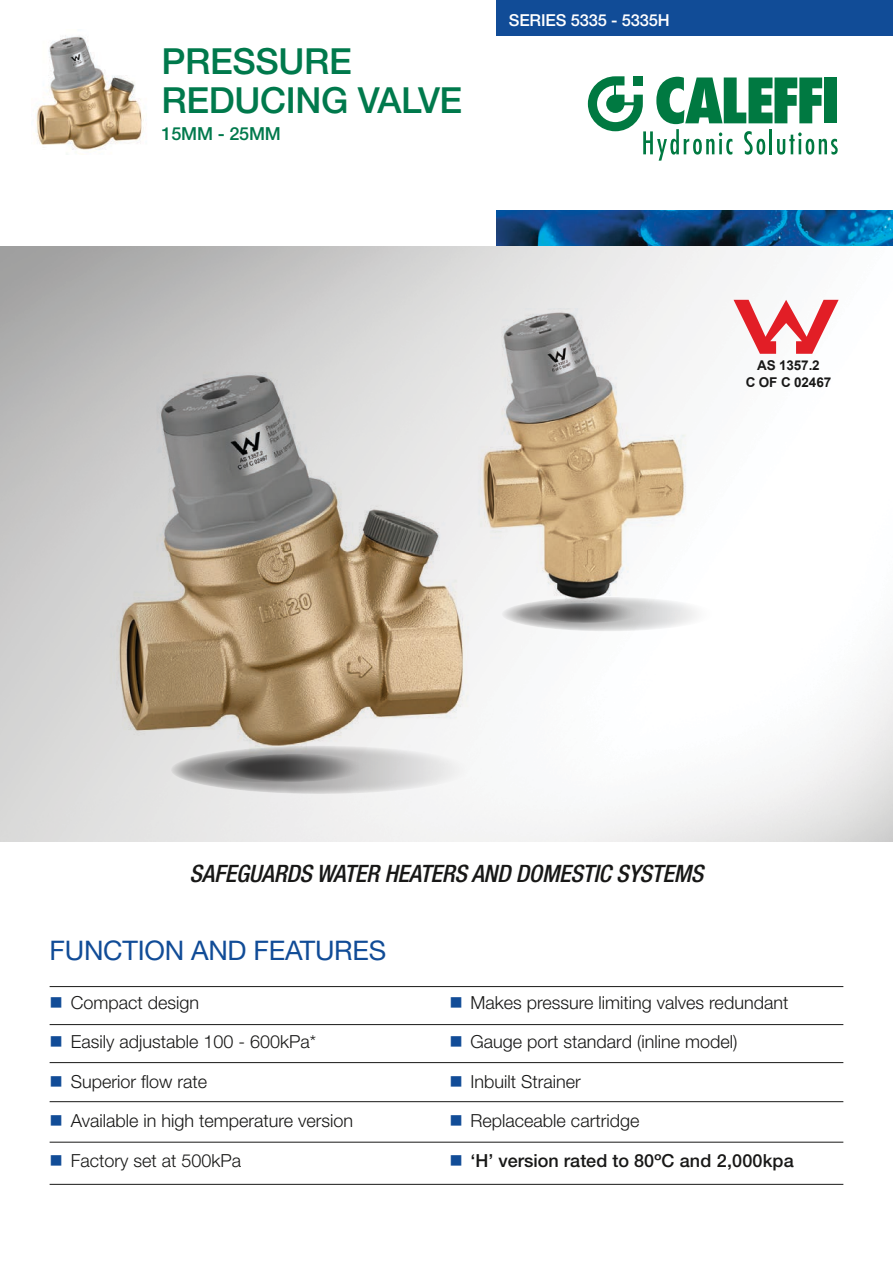
<style>
.page{position:relative;width:893px;height:1263px;background:#fff}
.page>*{position:absolute;margin:0;border:0;box-sizing:border-box;transform-origin:0 0}
.t1{font:500 36px/39px "Helvetica Neue LT Std";letter-spacing:-.01em;color:#00794c}
.t2{font:27px "Helvetica Neue LT Std";letter-spacing:-.01em;color:#114c97}
.t3{font:italic 500 condensed 24px "Helvetica Neue LT Std";letter-spacing:-.01em;color:#181817}
.t4{font:300 18px "Helvetica Neue LT Std";color:#181817}
.t5{font:500 18px "Helvetica Neue LT Std";letter-spacing:.01em;color:#181817}
.t6{font:500 18px "Helvetica Neue LT Std";letter-spacing:-.01em;color:#00794c}
.t7{font:500 16.5px "Helvetica Neue LT Std";letter-spacing:-.01em;color:#fff}
.t8{font:700 13.5px/16.2px "Arial";letter-spacing:-.01em;color:#181817;text-align:center}
.t9{font:500 12.75px/14.2px "Helvetica Neue LT Com";color:#181817;text-align:center}
.s1{color:#114c97}
</style>
<div class="page">
<svg style="left:588px;top:76px;width:250px;height:85px"></svg>
<div style="left:496px;top:0;width:397px;height:35px;background:#114c97"></div>
<hr style="left:50px;top:986px;width:793px;height:1px;background:#181817">
<hr style="left:50px;top:1024px;width:793px;height:1px;background:#181817">
<hr style="left:50px;top:1062px;width:793px;height:1px;background:#181817">
<hr style="left:50px;top:1101px;width:793px;height:1px;background:#181817">
<hr style="left:50px;top:1142px;width:793px;height:1px;background:#181817">
<hr style="left:50px;top:1184px;width:793px;height:1px;background:#181817">
<svg style="left:733px;top:300px;width:106px;height:54px"></svg>
<img style="left:467px;top:308px;width:227px;height:316px">
<svg style="left:171px;top:746px;width:299px;height:48px;background:#cacaca"></svg>
<svg style="left:191px;top:755px;width:169px;height:27px"></svg>
<svg style="left:224px;top:754px;width:139px;height:28px;background:#696868"></svg>
<svg style="left:502px;top:597px;width:212px;height:34px"></svg>
<svg style="left:516px;top:603px;width:120px;height:20px"></svg>
<svg style="left:540px;top:603px;width:98px;height:20px;background:#7d7d7d"></svg>
<img style="left:34px;top:35px;width:110px;height:120px">
<img style="left:496px;top:210px;width:397px;height:36px">
<img style="left:99px;top:350px;width:388px;height:415px">
<h1 class="t1" style="left:162px;top:41px;width:302px">PRESSURE<br>REDUCING VALVE</h1>
<p class="t6" style="left:162px;top:122px;width:121px">15MM - 25MM</p>
<p class="t7" style="left:509px;top:10px;width:162px">SERIES 5335 - 5335H</p>
<p class="t8" style="left:746px;top:358px;width:87px">AS 1357.2<br>C of C 02467</p>
<p class="t9" style="left:750px;top:362px;width:78px">AS 4032.1<br>C of C 02466</p>
<h3 class="t3" style="left:190px;top:859px;width:516px">SAFEGUARDS WATER HEATERS AND DOMESTIC SYSTEMS</h3>
<h2 class="t2" style="left:50px;top:934px;width:338px">FUNCTION AND FEATURES</h2>
<p class="t4" style="left:50px;top:991px;width:151px"><span class="s1">■</span> Compact design</p>
<p class="t4" style="left:449px;top:991px;width:340px"><span class="s1">■</span> Makes pressure limiting valves redundant</p>
<p class="t4" style="left:50px;top:1031px;width:268px"><span class="s1">■</span> Easily adjustable 100 - 600kPa*</p>
<p class="t4" style="left:449px;top:1031px;width:290px"><span class="s1">■</span> Gauge port standard (inline model)</p>
<p class="t4" style="left:50px;top:1070px;width:159px"><span class="s1">■</span> Superior flow rate</p>
<p class="t4" style="left:449px;top:1070px;width:133px"><span class="s1">■</span> Inbuilt Strainer</p>
<p class="t4" style="left:50px;top:1110px;width:305px"><span class="s1">■</span> Available in high temperature version</p>
<p class="t4" style="left:449px;top:1110px;width:192px"><span class="s1">■</span> Replaceable cartridge</p>
<p class="t4" style="left:50px;top:1149px;width:193px"><span class="s1">■</span> Factory set at 500kPa</p>
<p class="t5" style="left:449px;top:1149px;width:346px"><span class="s1">■</span> ‘H’ VERSION RATED TO 80ºC AND 2,000KPA</p>
</div>
